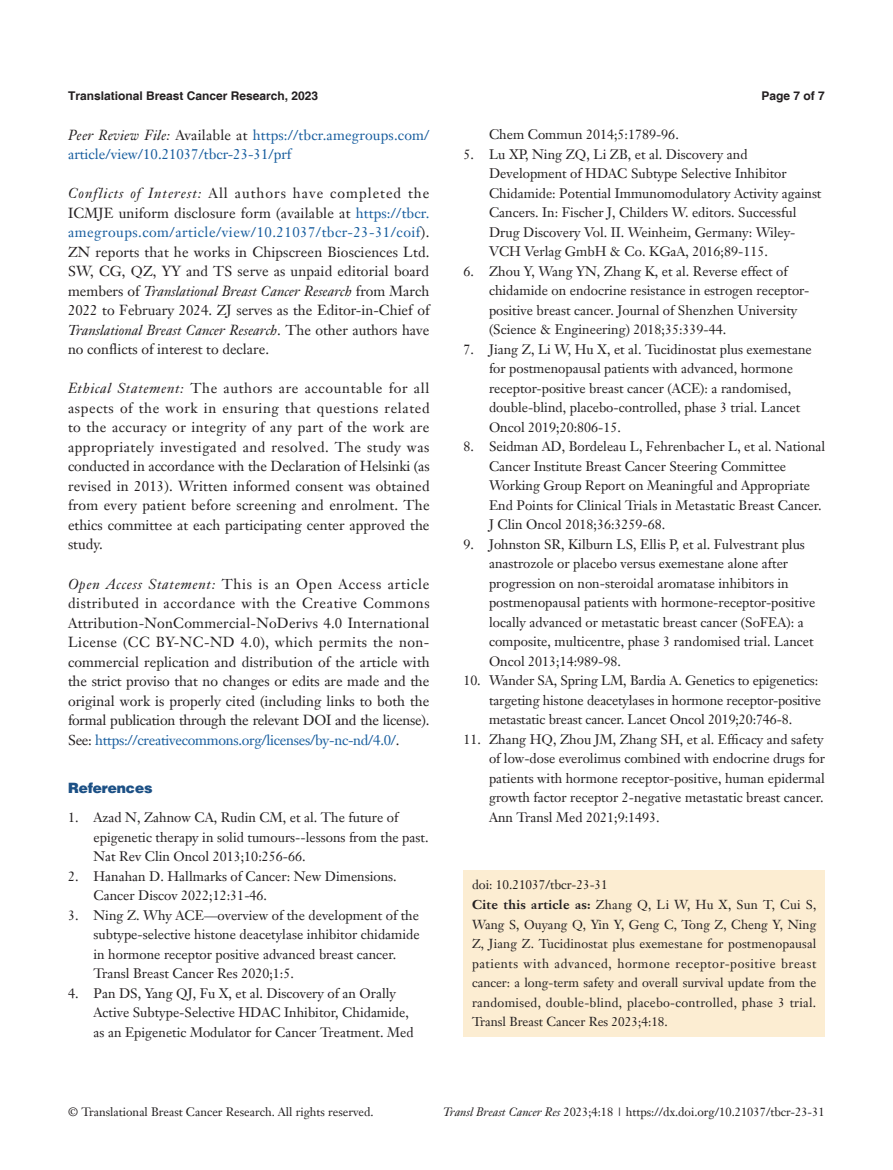
<style>
.page{position:relative;width:893px;height:1170px;background:#fff}
.page>*{position:absolute;margin:0;border:0;box-sizing:border-box;transform-origin:0 0}
.t1{font:14.25px/19.5px "Janson Text LT";color:#231f20;text-align:justify}
.t2{font:14.25px/19.5px "Janson Text LT";letter-spacing:.01em;color:#175d9e}
.t3{font:900 14.25px "Helvetica";color:#1c5085}
.t4{font:13.5px/19.5px "Janson Text LT";color:#231f20}
.t5{font:12.75px/19.5px "Janson Text LT";letter-spacing:.01em;color:#231f20}
.t6{font:12px "Janson Text LT";color:#231f20}
.t7{font:700 12px "Helvetica";color:#231f20}
.s1{font-style:italic;color:#231f20}
.s2{color:#231f20}
.s3{font-style:italic}
.s4{color:#175d9e}
.s5{font-weight:700}
</style>
<div class="page">
<div style="left:463px;top:870px;width:362px;height:166px;background:#fcedd2"></div>
<p class="t7" style="left:68px;top:88px;width:252px">Translational Breast Cancer Research, 2023</p>
<p class="t7" style="left:762px;top:88px;width:65px">Page 7 of 7</p>
<p class="t2" style="left:68px;top:125px;width:363px"><span class="s1">Peer Review File:</span> <span class="s2">Available at</span> https://tbcr.amegroups.com/ article/view/10.21037/tbcr-23-31/prf</p>
<p class="t1" style="left:68px;top:183px;width:363px"><span class="s3">Conflicts of Interest:</span> All authors have completed the ICMJE uniform disclosure form (available at <span class="s4">https://tbcr. amegroups.com/article/view/10.21037/tbcr-23-31/coif</span>).<br>ZN reports that he works in Chipscreen Biosciences Ltd.<br>SW, CG, QZ, YY and TS serve as unpaid editorial board members of <span class="s3">Translational Breast Cancer Research</span> from March 2022 to February 2024. ZJ serves as the Editor-in-Chief of <span class="s3">Translational Breast Cancer Research</span>. The other authors have no conflicts of interest to declare.</p>
<p class="t1" style="left:68px;top:378px;width:363px"><span class="s3">Ethical Statement:</span> The authors are accountable for all aspects of the work in ensuring that questions related to the accuracy or integrity of any part of the work are appropriately investigated and resolved. The study was conducted in accordance with the Declaration of Helsinki (as revised in 2013). Written informed consent was obtained from every patient before screening and enrolment. The ethics committee at each participating center approved the study.</p>
<p class="t1" style="left:68px;top:573px;width:363px"><span class="s3">Open Access Statement:</span> This is an Open Access article distributed in accordance with the Creative Commons Attribution-NonCommercial-NoDerivs 4.0 International License (CC BY-NC-ND 4.0), which permits the non&shy;commercial replication and distribution of the article with the strict proviso that no changes or edits are made and the original work is properly cited (including links to both the formal publication through the relevant DOI and the license).<br>See: <span class="s4">https://creativecommons.org/licenses/by-nc-nd/4.0/</span>.</p>
<p class="t3" style="left:68px;top:779px;width:86px">References</p>
<p class="t4" style="left:94px;top:807px;width:336px;text-indent:-26px">1. Azad N, Zahnow CA, Rudin CM, et al. The future of epigenetic therapy in solid tumours--lessons from the past.<br>Nat Rev Clin Oncol 2013;10:256-66.</p>
<p class="t4" style="left:94px;top:866px;width:305px;text-indent:-26px">2. Hanahan D. Hallmarks of Cancer: New Dimensions.<br>Cancer Discov 2022;12:31-46.</p>
<p class="t4" style="left:94px;top:905px;width:328px;text-indent:-26px">3. Ning Z. Why ACE—overview of the development of the subtype-selective histone deacetylase inhibitor chidamide in hormone receptor positive advanced breast cancer.<br>Transl Breast Cancer Res 2020;1:5.</p>
<p class="t4" style="left:94px;top:983px;width:322px;text-indent:-26px">4. Pan DS, Yang QJ, Fu X, et al. Discovery of an Orally<br>Active Subtype-Selective HDAC Inhibitor, Chidamide, as an Epigenetic Modulator for Cancer Treatment. Med</p>
<p class="t4" style="left:489px;top:125px;width:191px">Chem Commun 2014;5:1789-96.</p>
<p class="t4" style="left:489px;top:144px;width:334px;text-indent:-26px">5. Lu XP, Ning ZQ, Li ZB, et al. Discovery and Development of HDAC Subtype Selective Inhibitor Chidamide: Potential Immunomodulatory Activity against Cancers. In: Fischer J, Childers W. editors. Successful Drug Discovery Vol. II. Weinheim, Germany: Wiley-VCH Verlag GmbH &amp; Co. KGaA, 2016;89-115.</p>
<p class="t4" style="left:489px;top:261px;width:322px;text-indent:-26px">6. Zhou Y, Wang YN, Zhang K, et al. Reverse effect of chidamide on endocrine resistance in estrogen receptor&shy;positive breast cancer. Journal of Shenzhen University (Science &amp; Engineering) 2018;35:339-44.</p>
<p class="t4" style="left:489px;top:339px;width:324px;text-indent:-26px">7. Jiang Z, Li W, Hu X, et al. Tucidinostat plus exemestane for postmenopausal patients with advanced, hormone receptor-positive breast cancer (ACE): a randomised, double-blind, placebo-controlled, phase 3 trial. Lancet Oncol 2019;20:806-15.</p>
<p class="t4" style="left:489px;top:436px;width:338px;text-indent:-26px">8. Seidman AD, Bordeleau L, Fehrenbacher L, et al. National Cancer Institute Breast Cancer Steering Committee Working Group Report on Meaningful and Appropriate End Points for Clinical Trials in Metastatic Breast Cancer.<br>J Clin Oncol 2018;36:3259-68.</p>
<p class="t4" style="left:489px;top:534px;width:328px;text-indent:-26px">9. Johnston SR, Kilburn LS, Ellis P, et al. Fulvestrant plus anastrozole or placebo versus exemestane alone after progression on non-steroidal aromatase inhibitors in postmenopausal patients with hormone-receptor-positive locally advanced or metastatic breast cancer (SoFEA): a composite, multicentre, phase 3 randomised trial. Lancet Oncol 2013;14:989-98.</p>
<p class="t4" style="left:489px;top:670px;width:334px;text-indent:-26px">10. Wander SA, Spring LM, Bardia A. Genetics to epigenetics: targeting histone deacetylases in hormone receptor-positive metastatic breast cancer. Lancet Oncol 2019;20:746-8.</p>
<p class="t4" style="left:489px;top:729px;width:338px;text-align:justify;text-indent:-26px">11. Zhang HQ, Zhou JM, Zhang SH, et al. Efficacy and safety of low-dose everolimus combined with endocrine drugs for patients with hormone receptor-positive, human epidermal growth factor receptor 2-negative metastatic breast cancer.<br>Ann Transl Med 2021;9:1493.</p>
<p class="t5" style="left:472px;top:875px;width:346px">doi: 10.21037/tbcr-23-31<br><span class="s5">Cite this article as:</span> Zhang Q, Li W, Hu X, Sun T, Cui S, Wang S, Ouyang Q, Yin Y, Geng C, Tong Z, Cheng Y, Ning Z, Jiang Z. Tucidinostat plus exemestane for postmenopausal patients with advanced, hormone receptor-positive breast cancer: a long-term safety and overall survival update from the randomised, double-blind, placebo-controlled, phase 3 trial.<br>Transl Breast Cancer Res 2023;4:18.</p>
<p class="t6" style="left:68px;top:1104px;width:307px">© Translational Breast Cancer Research. All rights reserved.</p>
<p class="t6" style="left:443px;top:1104px;width:383px"><span class="s3">Transl Breast Cancer Res</span> 2023;4:18 | https://dx.doi.org/10.21037/tbcr-23-31</p>
</div>
